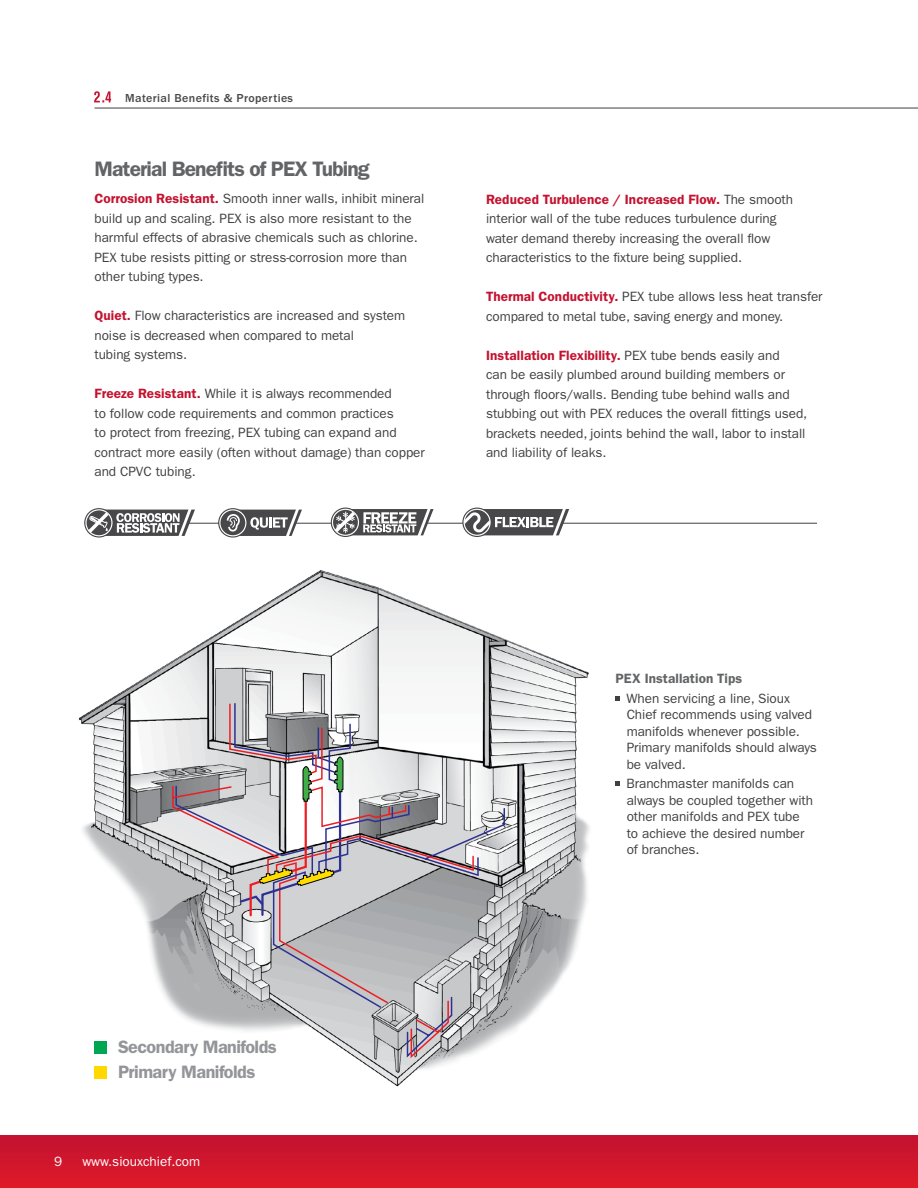
<style>
.page{position:relative;width:918px;height:1188px;background:#fff}
.page>*{position:absolute;margin:0;border:0;box-sizing:border-box;transform-origin:0 0}
.t1{font:600 21px "ITC Franklin Gothic Std";letter-spacing:-.04em;color:#636466}
.t2{font:600 18px/25px "ITC Franklin Gothic Std";letter-spacing:-.03em;color:#939598}
.t3{font:13.5px/19.5px "ITC Franklin Gothic Std";letter-spacing:-.005em;color:#414042}
.t4{font:600 13.5px "ITC Franklin Gothic Std";letter-spacing:.005em;color:#636466}
.t5{font:13.5px "ITC Franklin Gothic Std";color:#fff}
.t6{font:500 12px "ITC Franklin Gothic Std";letter-spacing:.03em;color:#48484a}
.s1{font-weight:600;color:#c41230}
</style>
<div class="page">
<img style="left:78px;top:570px;width:512px;height:517px">
<svg style="left:171px;top:703px;width:279px;height:357px"></svg>
<svg style="left:171px;top:723px;width:335px;height:286px;background:#bebcbe"></svg>
<div style="left:94px;top:1041px;width:13px;height:12px;background:#00a651"></div>
<div style="left:94px;top:1066px;width:13px;height:12px;background:#ffd800"></div>
<svg style="left:616px;top:696px;width:4px;height:5px"></svg>
<svg style="left:616px;top:782px;width:4px;height:4px"></svg>
<hr style="left:85px;top:523px;width:732px;height:1px;background:#414042">
<svg style="left:85px;top:508px;width:110px;height:30px"></svg>
<svg style="left:219px;top:508px;width:84px;height:30px"></svg>
<svg style="left:331px;top:507px;width:103px;height:30px"></svg>
<svg style="left:462px;top:508px;width:30px;height:29px"></svg>
<svg style="left:464px;top:507px;width:106px;height:30px"></svg>
<hr style="left:94px;top:108px;width:824px;height:1px;background:#414042">
<svg style="left:94px;top:91px;width:17px;height:11px"></svg>
<div style="left:0;top:1136px;width:918px;height:52px;background:linear-gradient(to bottom,#c21231,#df1a28)"></div>
<p class="t6" style="left:125px;top:92px;width:169px">Material Benefits &amp; Properties</p>
<h1 class="t1" style="left:94px;top:157px;width:277px">Material Benefits of PEX Tubing</h1>
<p class="t3" style="left:94px;top:189px;width:331px"><span class="s1">Corrosion Resistant.</span> Smooth inner walls, inhibit mineral build up and scaling. PEX is also more resistant to the harmful effects of abrasive chemicals such as chlorine.<br>PEX tube resists pitting or stress-corrosion more than other tubing types.</p>
<p class="t3" style="left:94px;top:306px;width:312px"><span class="s1">Quiet.</span> Flow characteristics are increased and system noise is decreased when compared to metal<br>tubing systems.</p>
<p class="t3" style="left:94px;top:384px;width:332px"><span class="s1">Freeze Resistant.</span> While it is always recommended<br>to follow code requirements and common practices<br>to protect from freezing, PEX tubing can expand and contract more easily (often without damage) than copper and CPVC tubing.</p>
<p class="t3" style="left:486px;top:189px;width:309px"><span class="s1">Reduced Turbulence / Increased Flow.</span> The smooth interior wall of the tube reduces turbulence during water demand thereby increasing the overall flow characteristics to the fixture being supplied.</p>
<p class="t3" style="left:486px;top:287px;width:338px"><span class="s1">Thermal Conductivity.</span> PEX tube allows less heat transfer compared to metal tube, saving energy and money.</p>
<p class="t3" style="left:486px;top:345px;width:323px"><span class="s1">Installation Flexibility.</span> PEX tube bends easily and<br>can be easily plumbed around building members or through floors/walls. Bending tube behind walls and stubbing out with PEX reduces the overall fittings used, brackets needed, joints behind the wall, labor to install and liability of leaks.</p>
<h2 class="t2" style="left:118px;top:1035px;width:160px">Secondary Manifolds<br>Primary Manifolds</h2>
<p class="t5" style="left:54px;top:1154px;width:10px">9</p>
<p class="t5" style="left:82px;top:1154px;width:119px">www.siouxchief.com</p>
<p class="t4" style="left:616px;top:670px;width:128px">PEX Installation Tips</p>
<p class="t3" style="left:627px;top:690px;width:192px;line-height:16.5px">When servicing a line, Sioux<br>Chief recommends using valved manifolds whenever possible.<br>Primary manifolds should always be valved.</p>
<p class="t3" style="left:627px;top:775px;width:188px;line-height:16.5px">Branchmaster manifolds can always be coupled together with other manifolds and PEX tube to achieve the desired number of branches.</p>
</div>
